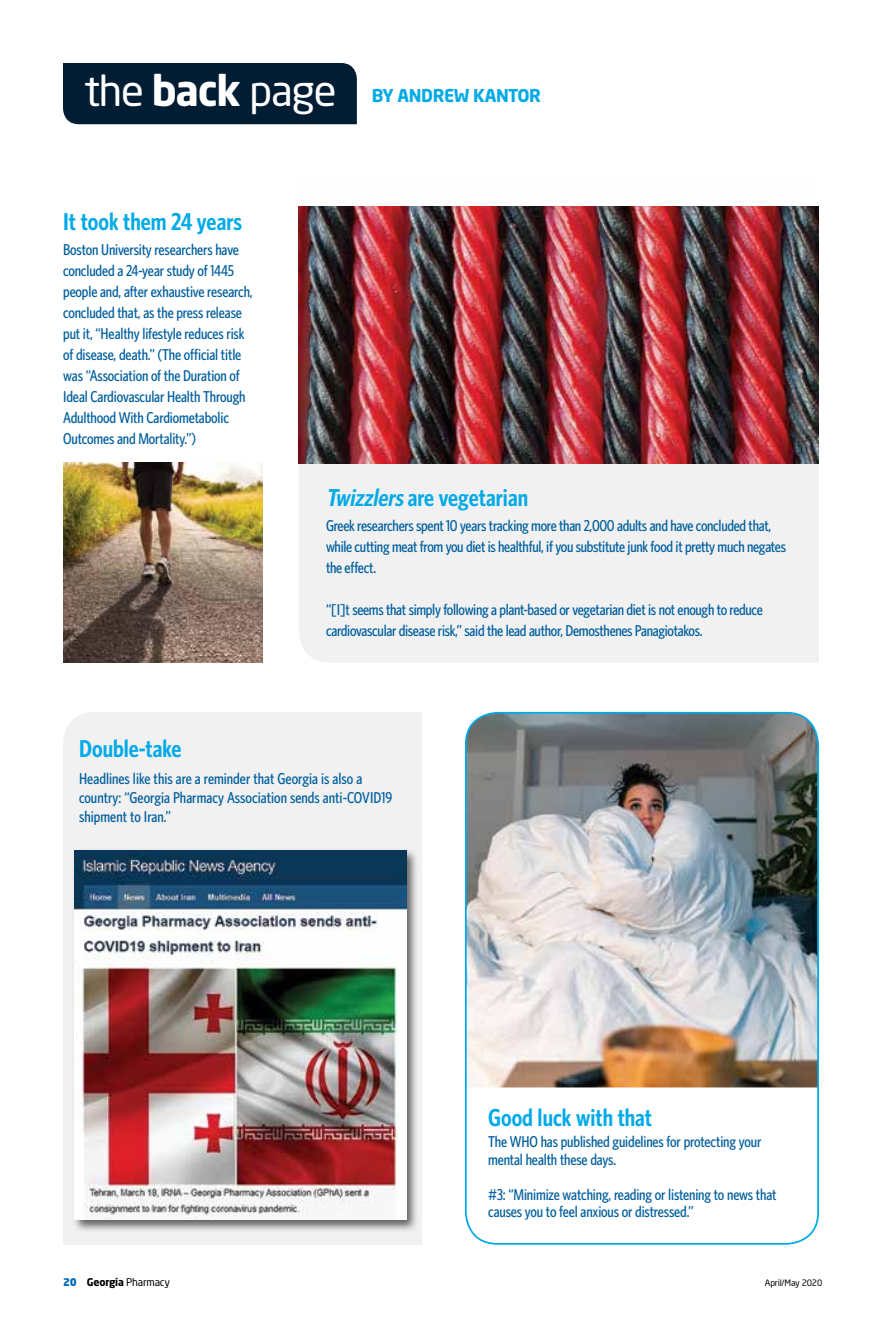
<style>
.page{position:relative;width:882px;height:1323px;background:#fff}
.page>*{position:absolute;margin:0;border:0;box-sizing:border-box;transform-origin:0 0}
.t1{font:42px "Neo Sans Std";letter-spacing:-.03em;color:#fff}
.t2{font:600 24.5px "Whitney Condensed";color:#00aae7}
.t3{font:700 17.5px "Neo Sans Std";letter-spacing:-.02em;color:#00aae7}
.t4{font:500 15.75px/21px "Whitney Condensed";letter-spacing:-.01em;color:#005f9e}
.t5{font:10.5px "Neo Sans Std";letter-spacing:-.02em;color:#000}
.t6{font:8.75px "Neo Sans Std";letter-spacing:-.02em;color:#000}
.s1{font-weight:700}
.s2{font-style:italic}
.s3{font-weight:900;color:#006fba}
</style>
<div class="page">
<div style="left:63px;top:712px;width:359px;height:533px;background:#f1f1f2"></div>
<div style="left:299px;top:206px;width:520px;height:456px;background:#f1f1f2"></div>
<div style="left:63px;top:63px;width:294px;height:61px;background:#001d34"></div>
<img style="left:299px;top:207px;width:520px;height:257px">
<img style="left:63px;top:462px;width:199px;height:201px">
<div style="left:72px;top:848px;width:347px;height:384px;background:#000;opacity:.6"></div>
<img style="left:75px;top:850px;width:331px;height:370px">
<img style="left:466px;top:713px;width:352px;height:374px">
<div style="left:465px;top:712px;width:354px;height:533px;border:2px solid #00aae7;border-radius:32px"></div>
<h1 class="t1" style="left:84px;top:64px;width:254px">the <span class="s1">back</span> page</h1>
<p class="t3" style="left:372px;top:84px;width:171px">BY ANDREW KANTOR</p>
<h2 class="t2" style="left:63px;top:206px;width:180px">It took them 24 years</h2>
<p class="t4" style="left:63px;top:239px;width:191px">Boston University researchers have concluded a 24-year study of 1445 people and, after exhaustive research, concluded that, as the press release put it, “Healthy lifestyle reduces risk of disease, death.” (The official title was “Association of the Duration of Ideal Cardiovascular Health Through Adulthood With Cardiometabolic Outcomes and Mortality.”)</p>
<h2 class="t2" style="left:326px;top:482px;width:204px"><span class="s2">Twizzlers</span>are vegetarian</h2>
<p class="t4" style="left:326px;top:515px;width:462px">Greek researchers spent 10 years tracking more than 2,000 adults and have concluded that, while cutting meat from you diet is healthful, if you substitute junk food it pretty much negates the effect.</p>
<p class="t4" style="left:326px;top:599px;width:438px">“[I]t seems that simply following a plant-based or vegetarian diet is not enough to reduce cardiovascular disease risk,” said the lead author, Demosthenes Panagiotakos.</p>
<h2 class="t2" style="left:79px;top:733px;width:104px">Double-take</h2>
<p class="t4" style="left:79px;top:768px;width:315px;line-height:19.2px">Headlines like this are a reminder that Georgia is also a country: “Georgia Pharmacy Association sends anti-COVID19 shipment to Iran.”</p>
<h2 class="t2" style="left:488px;top:1102px;width:166px">Good luck with that</h2>
<p class="t4" style="left:488px;top:1133px;width:275px;line-height:17.5px">The WHO has published guidelines for protecting your mental health these days.</p>
<p class="t4" style="left:488px;top:1185px;width:290px;line-height:17.5px">#3: “Minimize watching, reading or listening to news that causes you to feel anxious or distressed.”</p>
<p class="t5" style="left:63px;top:1276px;width:109px"><span class="s3">20</span> <span class="s1">Georgia</span> Pharmacy</p>
<p class="t6" style="left:765px;top:1277px;width:59px">April/May 2020</p>
</div>
